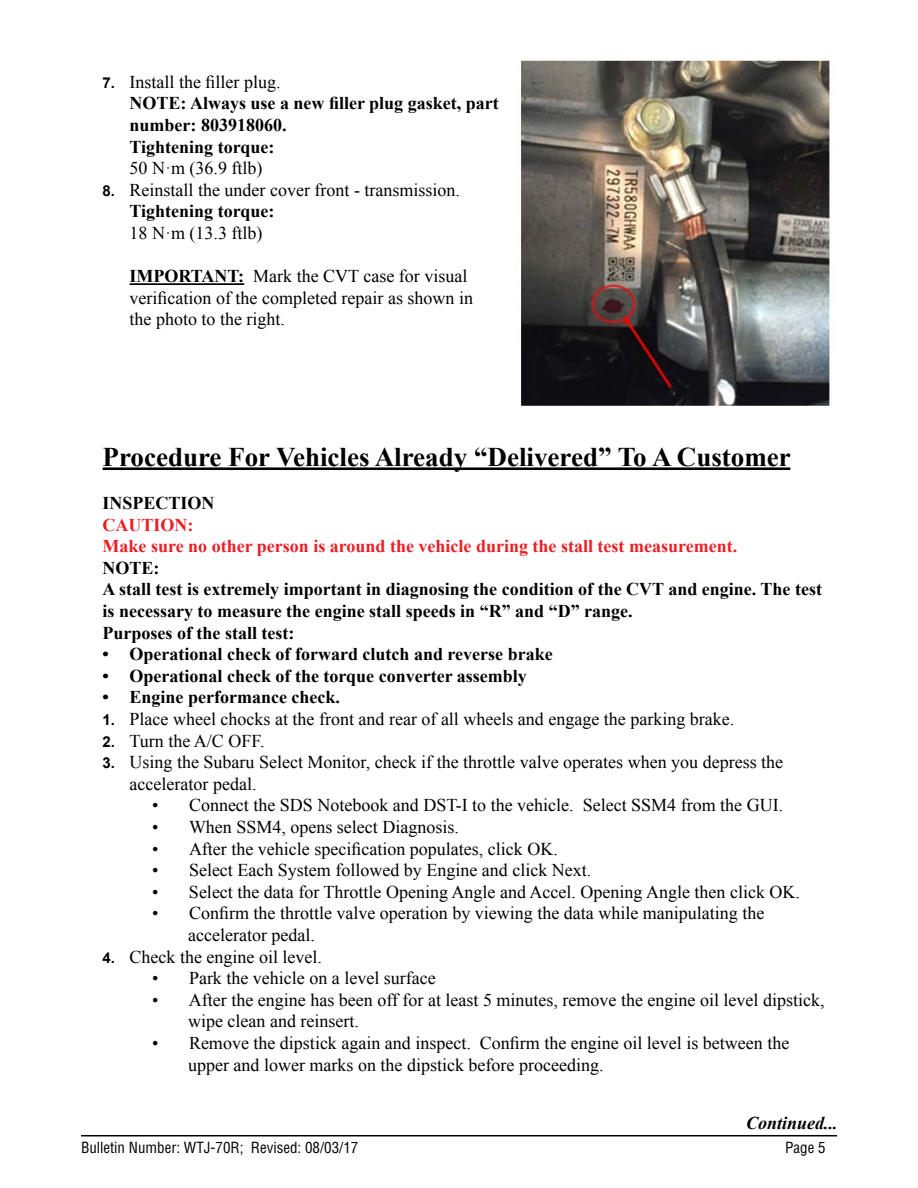
<style>
.page{position:relative;width:918px;height:1188px;background:#fff}
.page>*{position:absolute;margin:0;border:0;box-sizing:border-box;transform-origin:0 0}
.t1{font:700 27px "Times New Roman";color:#000}
.t2{font:18px/21.6px "Times New Roman";color:#000}
.t3{font:700 18px/21.6px "Times New Roman";color:#000}
.t4{font:700 18px/21.6px "Times New Roman";color:#ed1d24}
.t5{font:italic 700 18px "Times New Roman";color:#000}
.t6{font:condensed 15px "Helvetica LT Std";color:#000}
.s1{font-family:"Arial";font-size:15px}
.s2{font-weight:400}
.s3{font-family:"Arial";font-weight:700;font-size:15px}
.s4{font-weight:700}
</style>
<div class="page">
<hr style="left:81px;top:1135px;width:756px;height:1px;background:#000">
<img style="left:521px;top:60px;width:310px;height:346px">
<hr style="left:130px;top:283px;width:114px;height:2px;background:#000">
<hr style="left:103px;top:467px;width:687px;height:3px;background:#000">
<p class="t3" style="left:130px;top:71px;width:371px;text-indent:-27px"><span class="s1">7.</span> <span class="s2">Install the filler plug.<br></span>NOTE: Always use a new filler plug gasket, part number: 803918060.<br>Tightening torque:</p>
<p class="t2" style="left:130px;top:157px;width:134px">50 N·m (36.9 ftlb)</p>
<p class="t2" style="left:130px;top:179px;width:332px;text-indent:-27px"><span class="s3">8.</span> Reinstall the under cover front - transmission.<br><span class="s4">Tightening torque:</span></p>
<p class="t2" style="left:130px;top:222px;width:134px">18 N·m (13.3 ftlb)</p>
<p class="t2" style="left:130px;top:265px;width:345px"><span class="s4">IMPORTANT:</span> Mark the CVT case for visual verification of the completed repair as shown in the photo to the right.</p>
<h1 class="t1" style="left:103px;top:438px;width:690px">Procedure For Vehicles Already “Delivered” To A Customer</h1>
<p class="t3" style="left:103px;top:492px;width:114px">INSPECTION</p>
<p class="t4" style="left:103px;top:513px;width:636px">CAUTION:<br>Make sure no other person is around the vehicle during the stall test measurement.</p>
<p class="t3" style="left:103px;top:557px;width:721px">NOTE:<br>A stall test is extremely important in diagnosing the condition of the CVT and engine. The test is necessary to measure the engine stall speeds in “R” and “D” range.<br>Purposes of the stall test:</p>
<p class="t3" style="left:103px;top:643px;width:452px">• Operational check of forward clutch and reverse brake</p>
<p class="t3" style="left:103px;top:665px;width:426px">• Operational check of the torque converter assembly</p>
<p class="t3" style="left:103px;top:686px;width:239px">• Engine performance check.</p>
<p class="t2" style="left:103px;top:708px;width:633px"><span class="s3">1.</span> Place wheel chocks at the front and rear of all wheels and engage the parking brake.</p>
<p class="t2" style="left:103px;top:729px;width:163px"><span class="s3">2.</span> Turn the A/C OFF.</p>
<p class="t2" style="left:130px;top:751px;width:655px;text-indent:-27px"><span class="s3">3.</span> Using the Subaru Select Monitor, check if the throttle valve operates when you depress the accelerator pedal.</p>
<p class="t2" style="left:152px;top:794px;width:633px">• Connect the SDS Notebook and DST-I to the vehicle. Select SSM4 from the GUI.</p>
<p class="t2" style="left:152px;top:816px;width:308px">• When SSM4, opens select Diagnosis.</p>
<p class="t2" style="left:152px;top:837px;width:407px">• After the vehicle specification populates, click OK.</p>
<p class="t2" style="left:152px;top:859px;width:441px">• Select Each System followed by Engine and click Next.</p>
<p class="t2" style="left:152px;top:881px;width:649px">• Select the data for Throttle Opening Angle and Accel. Opening Angle then click OK.</p>
<p class="t2" style="left:188px;top:902px;width:578px;text-indent:-36px">• Confirm the throttle valve operation by viewing the data while manipulating the accelerator pedal.</p>
<p class="t2" style="left:103px;top:945px;width:221px"><span class="s3">4.</span> Check the engine oil level.</p>
<p class="t2" style="left:152px;top:967px;width:285px">• Park the vehicle on a level surface</p>
<p class="t2" style="left:188px;top:989px;width:638px;text-indent:-36px">• After the engine has been off for at least 5 minutes, remove the engine oil level dipstick, wipe clean and reinsert.</p>
<p class="t2" style="left:188px;top:1032px;width:603px;text-indent:-36px">• Remove the dipstick again and inspect. Confirm the engine oil level is between the upper and lower marks on the dipstick before proceeding.</p>
<p class="t5" style="left:746px;top:1110px;width:93px">Continued...</p>
<p class="t6" style="left:81px;top:1138px;width:279px">Bulletin Number: WTJ-70R; Revised: 08/03/17</p>
<p class="t6" style="left:785px;top:1138px;width:42px">Page 5</p>
</div>
